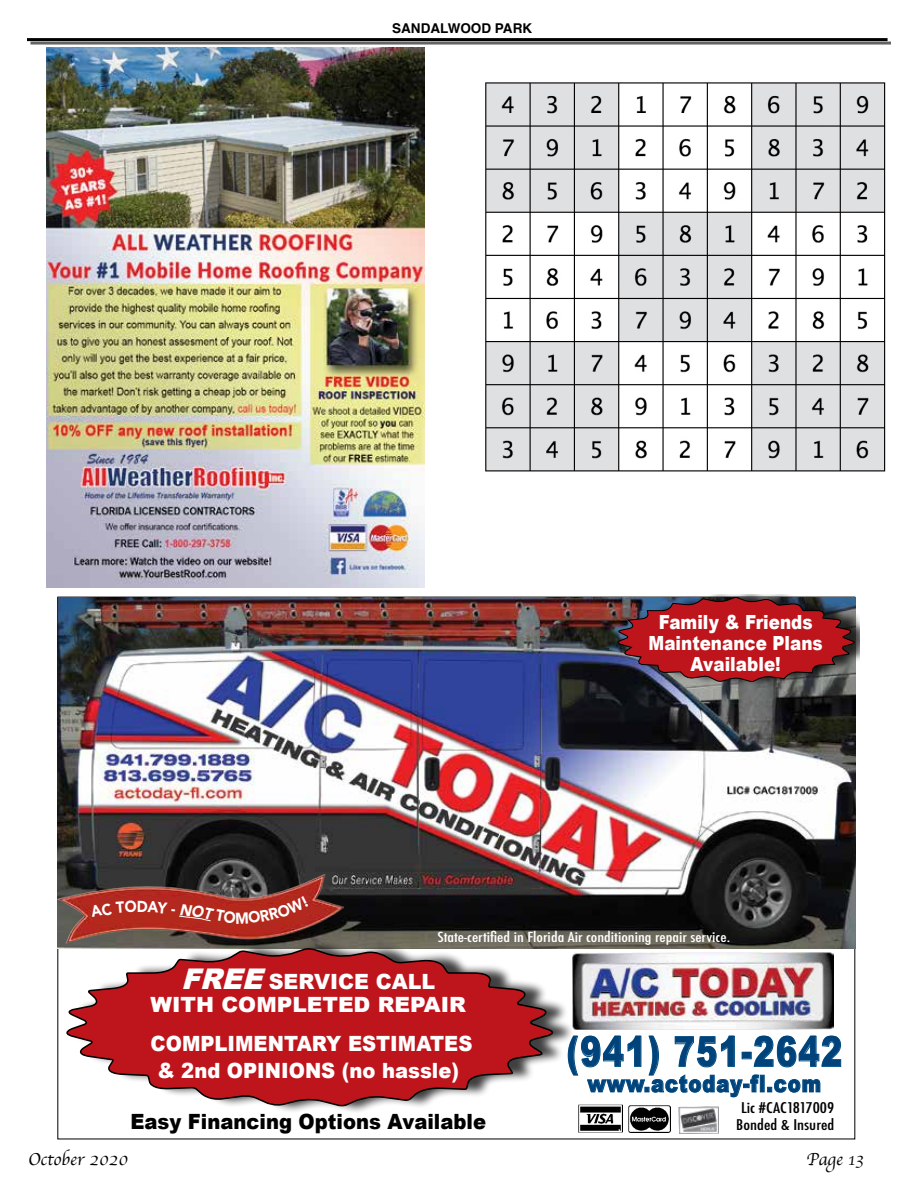
<style>
.page{position:relative;width:918px;height:1188px;background:#fff}
.page>*{position:absolute;margin:0;border:0;box-sizing:border-box;transform-origin:0 0}
.t1{font:900 41.4px "Arial";letter-spacing:.05em;color:#00437b;scale:.76 1}
.t2{font:900 23.4px "Arial";letter-spacing:.05em;color:#00437b;scale:.83 1}
.t3{font:900 21px/27px "Arial";color:#fff;text-align:center;scale:.93 1}
.t4{font:900 21px/22.5px "Arial";color:#fff;text-align:center}
.t5{font:900 21px "Arial";color:#000;scale:.93 1}
.t6{font:900 19.5px/21px "Arial";color:#fff;text-align:center;scale:.86 1}
.t7{font:18px "Apple Chancery";color:#000}
.t8{font:900 15.9px "Avenir";color:#fff;scale:.91 1}
.t9{font:500 condensed 14.4px/17.2px "Futura";color:#000;text-align:center;scale:1.21 1}
.t10{font:500 condensed 13.5px "Futura";color:#fff;scale:1.25 1}
.t11{font:700 13.5px "Helvetica";color:#000}
.s1{font-style:italic;font-size:28.5px}
</style>
<div class="page">
<hr style="left:27px;top:38px;width:861px;height:3px;background:#000">
<hr style="left:30px;top:42px;width:861px;height:3px;background:#000">
<img style="left:58px;top:597px;width:798px;height:351px">
<img style="left:678px;top:1107px;width:41px;height:26px">
<img style="left:629px;top:1106px;width:41px;height:26px">
<img style="left:578px;top:1105px;width:44px;height:28px">
<svg style="left:575px;top:1036px;width:266px;height:62px"></svg>
<div style="left:74px;top:940px;width:501px;height:174px;background:#000;opacity:.75"></div>
<svg style="left:66px;top:948px;width:492px;height:159px"></svg>
<img style="left:572px;top:952px;width:262px;height:77px">
<img style="left:57px;top:856px;width:287px;height:112px">
<div style="left:625px;top:595px;width:235px;height:94px;background:#000;opacity:.75"></div>
<svg style="left:615px;top:597px;width:241px;height:85px;background:#94232c"></svg>
<img style="left:47px;top:48px;width:378px;height:540px">
<img style="left:485px;top:82px;width:401px;height:390px">
<svg style="left:90px;top:901px;width:46px;height:16px"></svg>
<svg style="left:148px;top:896px;width:161px;height:28px;background:#b32c21"></svg>
<p class="t8" style="left:137px;top:893px;width:14px">D</p>
<p class="t11" style="left:392px;top:18px;width:142px">SANDALWOOD PARK</p>
<h3 class="t6" style="left:649px;top:611px;width:204px">Family &amp; Friends<br>Maintenance Plans<br>Available!</h3>
<p class="t10" style="left:438px;top:928px;width:236px">State-certified in Florida Air conditioning repair service.</p>
<h3 class="t4" style="left:151px;top:971px;width:317px"><span class="s1">FREE</span> SERVICE CALL<br>WITH COMPLETED REPAIR</h3>
<h3 class="t3" style="left:151px;top:1030px;width:348px">COMPLIMENTARY ESTIMATES &amp; 2nd OPINIONS (no hassle)</h3>
<h3 class="t5" style="left:130px;top:1110px;width:384px">Easy Financing Options Available</h3>
<h1 class="t1" style="left:567px;top:1029px;width:364px">(941) 751-2642</h1>
<h2 class="t2" style="left:588px;top:1071px;width:283px">www.actoday-fl.com</h2>
<p class="t9" style="left:736px;top:1099px;width:83px">Lic #CAC1817009<br>Bonded &amp; Insured</p>
<h3 class="t7" style="left:28px;top:1145px;width:101px">October 2020</h3>
<h3 class="t7" style="left:807px;top:1145px;width:59px">Page 13</h3>
</div>
